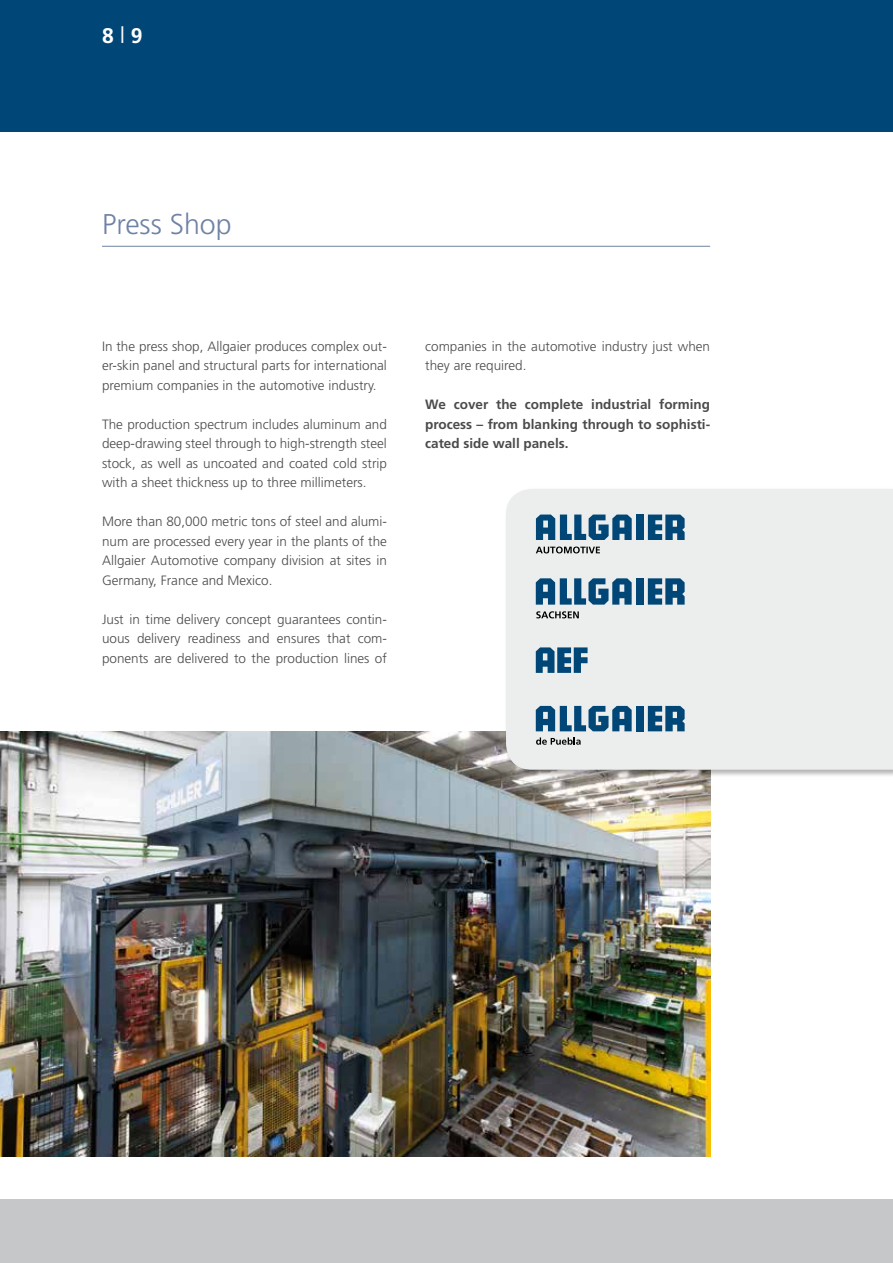
<style>
.page{position:relative;width:893px;height:1263px;background:#fff}
.page>*{position:absolute;margin:0;border:0;box-sizing:border-box;transform-origin:0 0}
.t1{font:300 28.5px "Frutiger";color:#6f82a5}
.t2{font:700 21.15px "Frutiger";color:#fff}
.t3{font:300 13.5px/19.5px "Frutiger";color:#4b4b4d;text-align:justify}
.t4{font:700 13.5px/19.5px "Frutiger";color:#4b4b4d;text-align:justify}
.s1{font-weight:300;font-size:24px}
</style>
<div class="page">
<div style="left:0;top:0;width:893px;height:132px;background:#004777"></div>
<div style="left:0;top:1199px;width:893px;height:64px;background:#c6c7c8"></div>
<img style="left:0;top:731px;width:710px;height:426px">
<div style="left:504px;top:487px;width:389px;height:290px;background:#000;opacity:.3"></div>
<div style="left:506px;top:489px;width:387px;height:281px;background:#eceded"></div>
<div style="left:636px;top:514px;width:8px;height:26px;background:#004777"></div>
<svg style="left:536px;top:514px;width:96px;height:26px;background:#5280a0"></svg>
<svg style="left:648px;top:514px;width:37px;height:26px"></svg>
<svg style="left:536px;top:546px;width:64px;height:7px"></svg>
<div style="left:636px;top:578px;width:8px;height:27px;background:#004777"></div>
<svg style="left:536px;top:578px;width:96px;height:27px;background:#5381a0"></svg>
<svg style="left:648px;top:578px;width:37px;height:27px"></svg>
<svg style="left:536px;top:611px;width:43px;height:7px"></svg>
<svg style="left:536px;top:647px;width:52px;height:26px"></svg>
<div style="left:636px;top:706px;width:8px;height:25px;background:#004777"></div>
<svg style="left:536px;top:706px;width:96px;height:25px;background:#4f7e9e"></svg>
<svg style="left:648px;top:706px;width:37px;height:25px"></svg>
<svg style="left:536px;top:737px;width:45px;height:8px"></svg>
<hr style="left:102px;top:246px;width:608px;height:1px;background:#6f82a5">
<h2 class="t2" style="left:102px;top:24px;width:42px">8<span class="s1">I</span>9</h2>
<h1 class="t1" style="left:102px;top:208px;width:131px">Press Shop</h1>
<p class="t3" style="left:102px;top:337px;width:286px">In the press shop, Allgaier produces complex out&shy;er-skin panel and structural parts for international premium companies in the automotive industry.</p>
<p class="t3" style="left:102px;top:415px;width:286px">The production spectrum includes aluminum and deep-drawing steel through to high-strength steel stock, as well as uncoated and coated cold strip with a sheet thickness up to three millimeters.</p>
<p class="t3" style="left:102px;top:512px;width:286px">More than 80,000 metric tons of steel and alumi&shy;num are processed every year in the plants of the Allgaier Automotive company division at sites in Germany, France and Mexico.</p>
<p class="t3" style="left:102px;top:609px;width:286px">Just in time delivery concept guarantees contin&shy;uous delivery readiness and ensures that com&shy;ponents are delivered to the production lines of</p>
<p class="t3" style="left:425px;top:336px;width:286px">companies in the automotive industry just when they are required.</p>
<p class="t4" style="left:425px;top:395px;width:286px">We cover the complete industrial forming process – from blanking through to sophisti&shy;cated side wall panels.</p>
</div>
